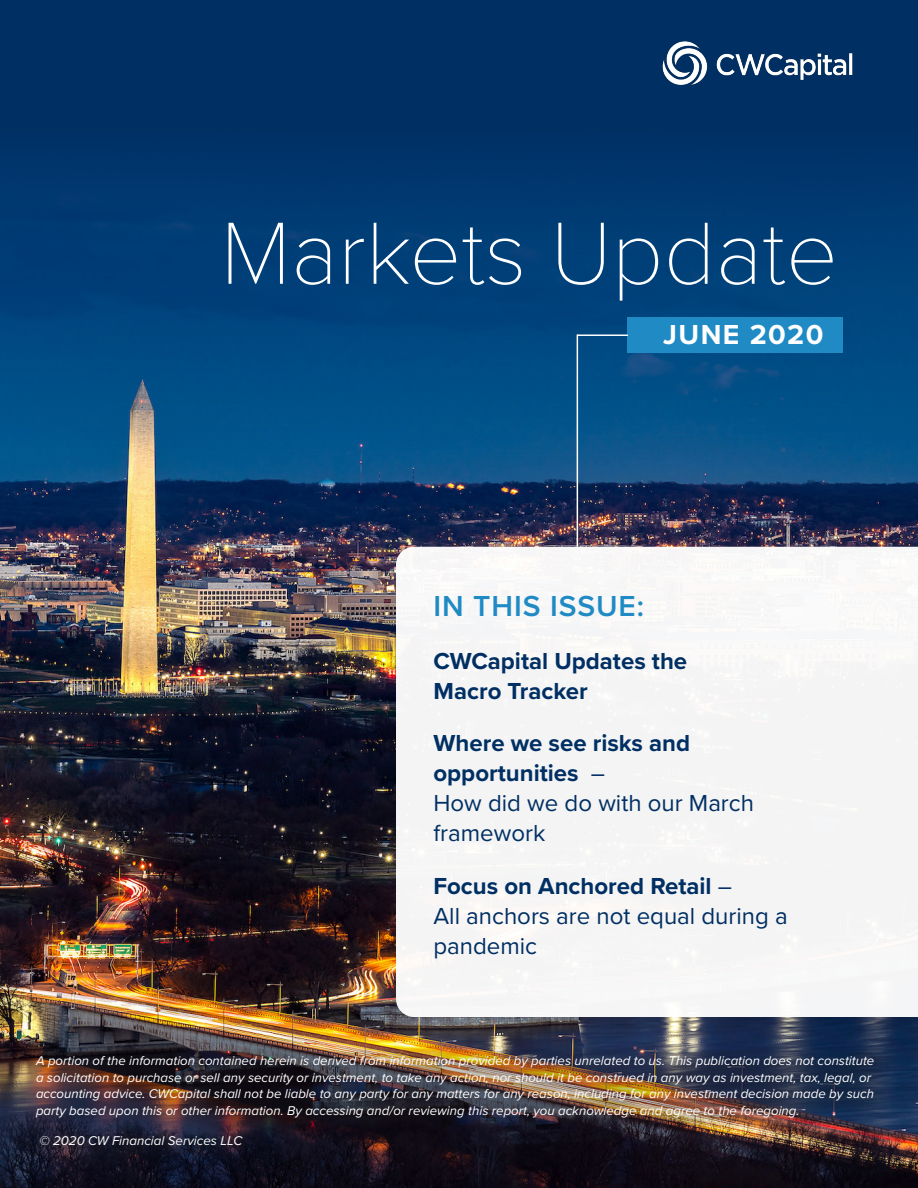
<style>
.page{position:relative;width:918px;height:1188px;background:#fff}
.page>*{position:absolute;margin:0;border:0;box-sizing:border-box;transform-origin:0 0}
.t1{font:100 91.5px "Proxima Nova T";color:#fff}
.t2{font:600 30px "Proxima Nova";letter-spacing:.03em;color:#208ac4}
.t3{font:700 28.5px "Proxima Nova";letter-spacing:.05em;color:#fff}
.t4{font:24px/30px "Proxima Nova";color:#002f63}
.t5{font:700 24px/30px "Proxima Nova";color:#002f63}
.t6{font:italic 13.2px/16.5px "Proxima Nova";color:#fff}
.s1{font-weight:700}
</style>
<div class="page">
<img style="left:0;top:486px;width:918px;height:702px">
<svg style="left:0;top:0;width:918px;height:486px;background:#023f75"></svg>
<div style="left:627px;top:317px;width:216px;height:36px;background:#208ac4"></div>
<div style="left:396px;top:547px;width:522px;height:470px;background:#f5f5f5"></div>
<div style="left:22px;top:1042px;width:869px;height:122px;background:#231f20;opacity:.9"></div>
<hr style="left:577px;top:334px;width:51px;height:2px;background:#fff">
<hr style="left:577px;top:334px;width:1px;height:213px;background:#fff">
<img style="left:659px;top:40px;width:198px;height:46px">
<p class="t1" style="left:220px;top:185px;width:619px">Markets Update</p>
<p class="t3" style="left:663px;top:314px;width:162px">JUNE 2020</p>
<p class="t2" style="left:434px;top:584px;width:212px">IN THIS ISSUE:</p>
<p class="t5" style="left:434px;top:645px;width:255px">CWCapital Updates the<br>Macro Tracker</p>
<p class="t4" style="left:434px;top:727px;width:322px"><span class="s1">Where we see risks and opportunities</span> –<br>How did we do with our March framework</p>
<p class="t4" style="left:434px;top:870px;width:356px"><span class="s1">Focus on Anchored Retail</span> –<br>All anchors are not equal during a pandemic</p>
<p class="t6" style="left:36px;top:1052px;width:840px">A portion of the information contained herein is derived from information provided by parties unrelated to us. This publication does not constitute a solicitation to purchase or sell any security or investment, to take any action, nor should it be construed in any way as investment, tax, legal, or accounting advice. CWCapital shall not be liable to any party for any matters for any reason, including for any investment decision made by such party based upon this or other information. By accessing and/or reviewing this report, you acknowledge and agree to the foregoing.</p>
<p class="t6" style="left:39px;top:1132px;width:205px">© 2020 CW Financial Services LLC</p>
</div>
